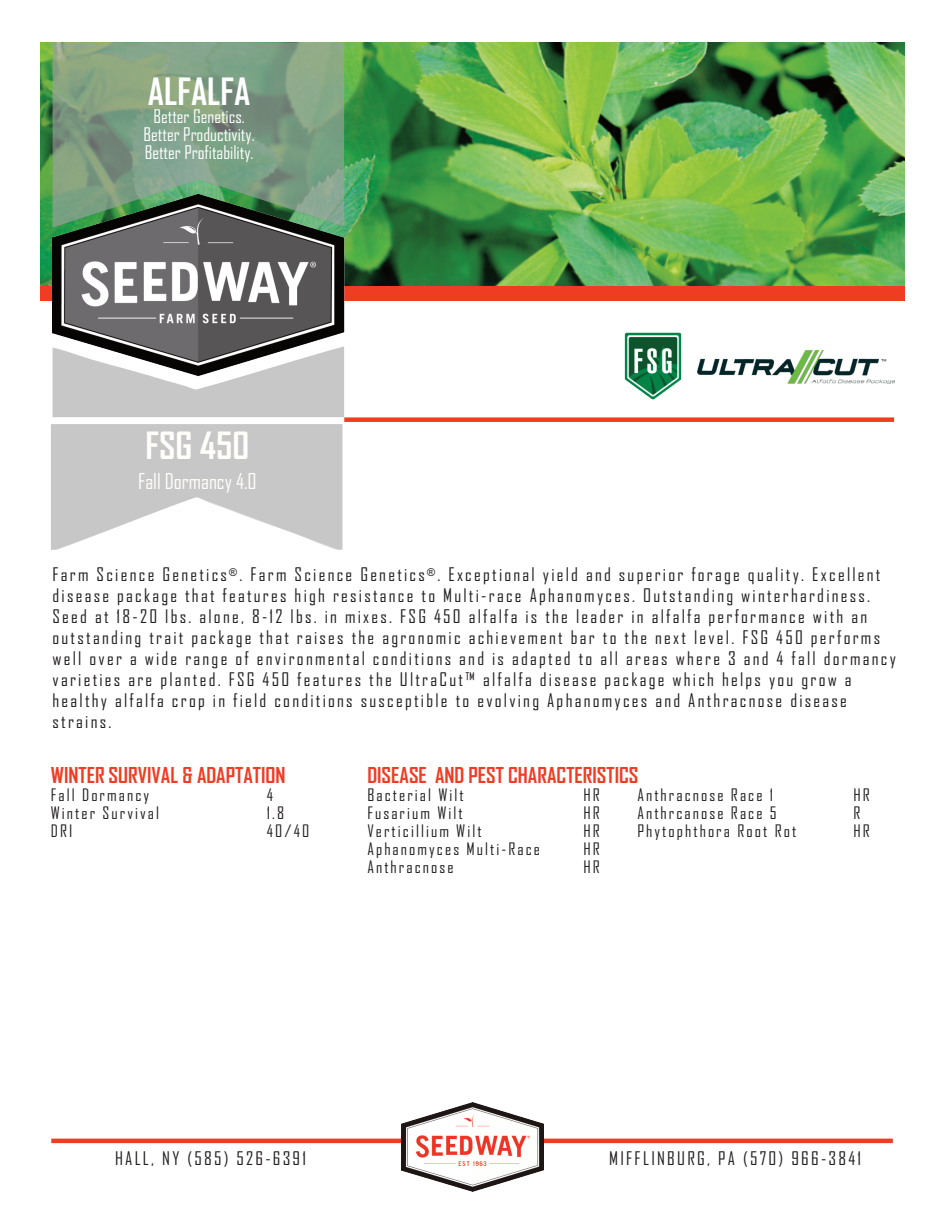
<style>
.page{position:relative;width:945px;height:1215px;background:#fff}
.page>*{position:absolute;margin:0;border:0;box-sizing:border-box;transform-origin:0 0}
.t1{font:700 36px "Agency FB";color:#fff}
.t2{font:700 36px "Agency FB";color:#fffefa}
.t3{font:700 21px "Agency FB";color:#ef3d24}
.t4{font:21px "Agency FB";color:#fffefa}
.t5{font:18px/21px "Agency FB";letter-spacing:.125em;color:#231f20}
.t6{font:18px/18px "Agency FB";color:#fff;text-align:center}
.t7{font:16.5px "Agency FB";letter-spacing:.125em;color:#231f20}
</style>
<div class="page">
<img style="left:40px;top:42px;width:865px;height:244px">
<div style="left:40px;top:286px;width:865px;height:15px;background:#ef3d24"></div>
<div style="left:344px;top:417px;width:550px;height:5px;background:#ef3d24"></div>
<img style="left:53px;top:228px;width:291px;height:118px">
<img style="left:53px;top:42px;width:291px;height:186px">
<img style="left:53px;top:346px;width:291px;height:71px">
<img style="left:51px;top:424px;width:291px;height:126px">
<hr style="left:51px;top:1139px;width:842px;height:4px;background:#ef3d24">
<img style="left:401px;top:1103px;width:142px;height:88px">
<img style="left:698px;top:350px;width:196px;height:33px">
<img style="left:624px;top:332px;width:58px;height:68px">
<h1 class="t1" style="left:148px;top:72px;width:104px">ALFALFA</h1>
<p class="t6" style="left:144px;top:108px;width:113px">Better Genetics.<br>Better Productivity.<br>Better Profitability.</p>
<h1 class="t2" style="left:146px;top:425px;width:105px">FSG 450</h1>
<p class="t4" style="left:138px;top:469px;width:120px">Fall Dormancy 4.0</p>
<p class="t5" style="left:53px;top:564px;width:845px">Farm Science Genetics<sup>®</sup>. Farm Science Genetics<sup>®</sup>. Exceptional yield and superior forage quality. Excellent disease package that features high resistance to Multi-race Aphanomyces. Outstanding winterhardiness.<br>Seed at 18-20 lbs. alone, 8-12 lbs. in mixes. FSG 450 alfalfa is the leader in alfalfa performance with an outstanding trait package that raises the agronomic achievement bar to the next level. FSG 450 performs well over a wide range of environmental conditions and is adapted to all areas where 3 and 4 fall dormancy varieties are planted. FSG 450 features the UltraCut™ alfalfa disease package which helps you grow a healthy alfalfa crop in field conditions susceptible to evolving Aphanomyces and Anthracnose disease strains.</p>
<p class="t3" style="left:51px;top:763px;width:236px">WINTER SURVIVAL &amp; ADAPTATION</p>
<p class="t7" style="left:51px;top:785px;width:100px">Fall Dormancy</p>
<p class="t7" style="left:267px;top:785px;width:8px">4</p>
<p class="t7" style="left:51px;top:803px;width:110px">Winter Survival</p>
<p class="t7" style="left:267px;top:803px;width:19px">1.8</p>
<p class="t7" style="left:51px;top:821px;width:23px">DRI</p>
<p class="t7" style="left:267px;top:821px;width:44px">40/40</p>
<p class="t3" style="left:367px;top:763px;width:273px">DISEASE AND PEST CHARACTERISTICS</p>
<p class="t7" style="left:367px;top:785px;width:98px">Bacterial Wilt</p>
<p class="t7" style="left:583px;top:785px;width:18px">HR</p>
<p class="t7" style="left:637px;top:785px;width:137px">Anthracnose Race 1</p>
<p class="t7" style="left:853px;top:785px;width:18px">HR</p>
<p class="t7" style="left:367px;top:803px;width:97px">Fusarium Wilt</p>
<p class="t7" style="left:583px;top:803px;width:18px">HR</p>
<p class="t7" style="left:637px;top:803px;width:141px">Anthrcanose Race 5</p>
<p class="t7" style="left:853px;top:803px;width:9px">R</p>
<p class="t7" style="left:367px;top:821px;width:116px">Verticillium Wilt</p>
<p class="t7" style="left:583px;top:821px;width:18px">HR</p>
<p class="t7" style="left:637px;top:821px;width:160px">Phytophthora Root Rot</p>
<p class="t7" style="left:853px;top:821px;width:18px">HR</p>
<p class="t7" style="left:367px;top:839px;width:174px">Aphanomyces Multi-Race</p>
<p class="t7" style="left:583px;top:839px;width:18px">HR</p>
<p class="t7" style="left:367px;top:857px;width:88px">Anthracnose</p>
<p class="t7" style="left:583px;top:857px;width:18px">HR</p>
<p class="t5" style="left:115px;top:1149px;width:193px">HALL, NY (585) 526-6391</p>
<p class="t5" style="left:609px;top:1149px;width:254px">MIFFLINBURG, PA (570) 966-3841</p>
</div>
